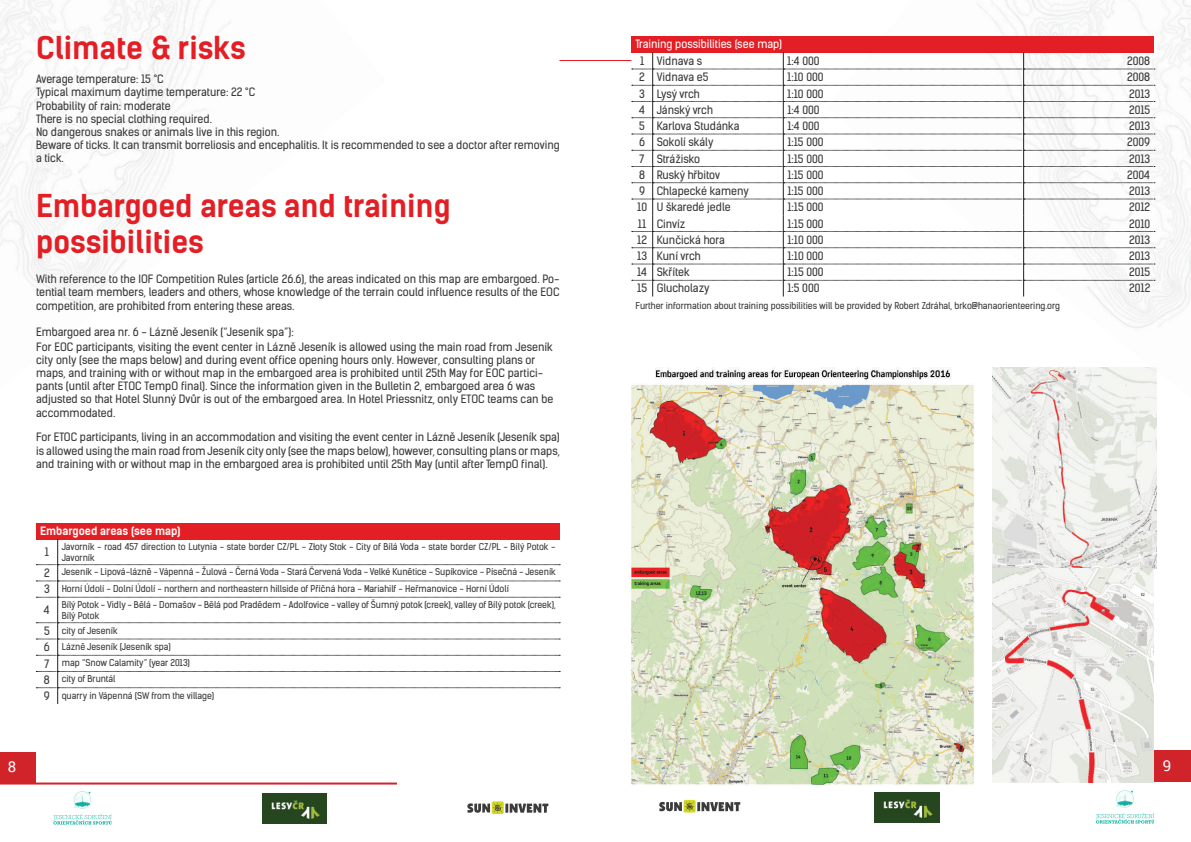
<style>
.page{position:relative;width:1191px;height:842px;background:#fff}
.page>*{position:absolute;margin:0;border:0;box-sizing:border-box;transform-origin:0 0}
.t1{font:700 30px/36px "Kelson Sans";color:#e31e24}
.t2{font:15px "Roboto";color:#fff}
.t3{font:11px/13.2px "Kelson Sans";color:#3c3a3a}
.t4{font:11px "Kelson Sans";color:#fff}
.t5{font:700 11px "Kelson Sans";color:#fefcfa}
.t6{font:9px/16.2px "Kelson Sans";color:#3c3a3a}
.s1{font-size:11px}
</style>
<div class="page">
<img style="left:160px;top:0;width:71px;height:50px">
<img style="left:0;top:50px;width:210px;height:252px">
<img style="left:0;top:261px;width:62px;height:41px">
<img style="left:0;top:0;width:160px;height:93px">
<img style="left:0;top:39px;width:43px;height:88px">
<hr style="left:559px;top:60px;width:72px;height:1px;background:#e31e24">
<img style="left:1023px;top:125px;width:168px;height:203px">
<img style="left:1150px;top:315px;width:41px;height:83px">
<img style="left:1018px;top:0;width:173px;height:119px">
<img style="left:1169px;top:93px;width:22px;height:44px">
<hr style="left:0;top:782px;width:397px;height:2px;background:#d1232a">
<svg style="left:492px;top:801px;width:12px;height:13px"></svg>
<svg style="left:467px;top:802px;width:81px;height:11px"></svg>
<img style="left:262px;top:793px;width:64px;height:30px">
<svg style="left:53px;top:791px;width:59px;height:33px"></svg>
<img style="left:75px;top:799px;width:14px;height:7px">
<div style="left:683px;top:800px;width:12px;height:12px;background:#d1d825;border-radius:2px"></div>
<svg style="left:659px;top:801px;width:81px;height:10px"></svg>
<img style="left:874px;top:792px;width:65px;height:30px">
<svg style="left:1095px;top:790px;width:59px;height:33px"></svg>
<img style="left:1117px;top:798px;width:14px;height:7px">
<div style="left:0;top:752px;width:36px;height:32px;background:#d1232a"></div>
<div style="left:1155px;top:750px;width:36px;height:32px;background:#d1232a"></div>
<img style="left:631px;top:368px;width:343px;height:417px">
<div style="left:36px;top:523px;width:523px;height:16px;background:#e31e24"></div>
<svg style="left:36px;top:539px;width:524px;height:165px"></svg>
<div style="left:631px;top:36px;width:523px;height:16px;background:#e31e24"></div>
<svg style="left:632px;top:52px;width:523px;height:244px"></svg>
<img style="left:992px;top:368px;width:164px;height:200px">
<img style="left:992px;top:568px;width:162px;height:214px">
<h1 class="t1" style="left:36px;top:29px;width:211px">Climate &amp; risks</h1>
<p class="t3" style="left:36px;top:73px;width:525px">Average temperature: 15 °C<br>Typical maximum daytime temperature: 22 °C<br>Probability of rain: moderate<br>There is no special clothing required.<br>No dangerous snakes or animals live in this region.<br>Beware of ticks. It can transmit borreliosis and encephalitis. It is recommended to see a doctor after removing a tick.</p>
<h1 class="t1" style="left:36px;top:188px;width:416px">Embargoed areas and training possibilities</h1>
<p class="t3" style="left:36px;top:273px;width:525px;text-align:justify">With reference to the IOF Competition Rules (article 26.6), the areas indicated on this map are embargoed. Po&shy;tential team members, leaders and others, whose knowledge of the terrain could influence results of the EOC competition, are prohibited from entering these areas.</p>
<p class="t3" style="left:36px;top:325px;width:259px">Embargoed area nr. 6 - Lázně Jeseník (“Jeseník spa”):</p>
<p class="t3" style="left:36px;top:340px;width:518px">For EOC participants, visiting the event center in Lázně Jeseník is allowed using the main road from Jeseník city only (see the maps below) and during event office opening hours only. However, consulting plans or maps, and training with or without map in the embargoed area is prohibited until 25th May for EOC partici&shy;pants (until after ETOC TempO final). Since the information given in the Bulletin 2, embargoed area 6 was adjusted so that Hotel Slunný Dvůr is out of the embargoed area. In Hotel Priessnitz, only ETOC teams can be accommodated.</p>
<p class="t3" style="left:36px;top:431px;width:525px;text-align:justify">For ETOC participants, living in an accommodation and visiting the event center in Lázně Jeseník (Jeseník spa) is allowed using the main road from Jeseník city only (see the maps below), however, consulting plans or maps, and training with or without map in the embargoed area is prohibited until 25th May (until after TempO final).</p>
<p class="t5" style="left:40px;top:524px;width:142px">Embargoed areas (see map)</p>
<p class="t3" style="left:45px;top:545px;width:6px">1</p>
<p class="t6" style="left:62px;top:541px;width:495px;line-height:10.8px">Javorník - road 457 direction to Lutynia - state border CZ/PL - Złoty Stok - City of Bílá Voda - state border CZ/PL - Bílý Potok -<br>Javorník</p>
<p class="t6" style="left:44px;top:564px;width:513px"><span class="s1">2</span> Jeseník - Lipová-lázně - Vápenná - Žulová - Černá Voda - Stará Červená Voda - Velké Kunětice - Supíkovice - Písečná - Jeseník<br><span class="s1">3</span> Horní Údolí - Dolní Údolí - northern and northeastern hillside of Příčná hora - Mariahilf - Heřmanovice - Horní Údolí</p>
<p class="t3" style="left:44px;top:603px;width:8px">4</p>
<p class="t6" style="left:62px;top:599px;width:495px;line-height:10.8px">Bílý Potok - Vidly - Bělá - Domašov - Bělá pod Pradědem - Adolfovice - valley of Šumný potok (creek), valley of Bílý potok (creek),<br>Bílý Potok</p>
<p class="t6" style="left:44px;top:622px;width:172px"><span class="s1">5</span> city of Jeseník<br><span class="s1">6</span> Lázně Jeseník (Jeseník spa)<br><span class="s1">7</span> map “Snow Calamity” (year 2013)<br><span class="s1">8</span> city of Bruntál<br><span class="s1">9</span> quarry in Vápenná (SW from the village)</p>
<p class="t4" style="left:635px;top:37px;width:148px">Training possibilities (see map)</p>
<p class="t3" style="left:640px;top:54px;width:64px">1 Vidnava s</p>
<p class="t3" style="left:787px;top:54px;width:34px">1:4 000</p>
<p class="t3" style="left:1127px;top:54px;width:25px">2008</p>
<p class="t3" style="left:639px;top:71px;width:71px">2 Vidnava e5</p>
<p class="t3" style="left:787px;top:71px;width:38px">1:10 000</p>
<p class="t3" style="left:1127px;top:71px;width:25px">2008</p>
<p class="t3" style="left:639px;top:87px;width:62px">3 Lysý vrch</p>
<p class="t3" style="left:787px;top:87px;width:38px">1:10 000</p>
<p class="t3" style="left:1129px;top:87px;width:23px">2013</p>
<p class="t3" style="left:639px;top:103px;width:75px">4 Jánský vrch</p>
<p class="t3" style="left:787px;top:103px;width:34px">1:4 000</p>
<p class="t3" style="left:1129px;top:103px;width:23px">2015</p>
<p class="t3" style="left:639px;top:119px;width:102px">5 Karlova Studánka</p>
<p class="t3" style="left:787px;top:119px;width:34px">1:4 000</p>
<p class="t3" style="left:1129px;top:119px;width:23px">2013</p>
<p class="t3" style="left:639px;top:136px;width:76px">6 Sokolí skály</p>
<p class="t3" style="left:787px;top:136px;width:38px">1:15 000</p>
<p class="t3" style="left:1127px;top:136px;width:25px">2009</p>
<p class="t3" style="left:639px;top:152px;width:62px">7 Strážisko</p>
<p class="t3" style="left:787px;top:152px;width:38px">1:15 000</p>
<p class="t3" style="left:1129px;top:152px;width:23px">2013</p>
<p class="t3" style="left:639px;top:168px;width:83px">8 Ruský hřbitov</p>
<p class="t3" style="left:787px;top:168px;width:38px">1:15 000</p>
<p class="t3" style="left:1127px;top:168px;width:25px">2004</p>
<p class="t3" style="left:639px;top:184px;width:111px">9 Chlapecké kameny</p>
<p class="t3" style="left:787px;top:184px;width:38px">1:15 000</p>
<p class="t3" style="left:1129px;top:184px;width:23px">2013</p>
<p class="t3" style="left:637px;top:201px;width:95px">10 U škaredé jedle</p>
<p class="t3" style="left:787px;top:201px;width:38px">1:15 000</p>
<p class="t3" style="left:1129px;top:201px;width:23px">2012</p>
<p class="t3" style="left:638px;top:217px;width:49px">11 Cinvíz</p>
<p class="t3" style="left:787px;top:217px;width:38px">1:15 000</p>
<p class="t3" style="left:1129px;top:217px;width:23px">2010</p>
<p class="t3" style="left:637px;top:233px;width:89px">12 Kunčická hora</p>
<p class="t3" style="left:787px;top:233px;width:38px">1:10 000</p>
<p class="t3" style="left:1129px;top:233px;width:23px">2013</p>
<p class="t3" style="left:637px;top:249px;width:65px">13 Kuní vrch</p>
<p class="t3" style="left:787px;top:249px;width:38px">1:10 000</p>
<p class="t3" style="left:1129px;top:249px;width:23px">2013</p>
<p class="t3" style="left:637px;top:266px;width:54px">14 Skřítek</p>
<p class="t3" style="left:787px;top:266px;width:38px">1:15 000</p>
<p class="t3" style="left:1129px;top:266px;width:23px">2015</p>
<p class="t3" style="left:637px;top:282px;width:74px">15 Glucholazy</p>
<p class="t3" style="left:787px;top:282px;width:33px">1:5 000</p>
<p class="t3" style="left:1129px;top:282px;width:23px">2012</p>
<p class="t6" style="left:635px;top:297px;width:426px">Further information about training possibilities will be provided by Robert Zdráhal, brko@hanaorienteering.org</p>
<h2 class="t2" style="left:8px;top:756px;width:10px">8</h2>
<h2 class="t2" style="left:1162px;top:755px;width:10px">9</h2>
</div>
